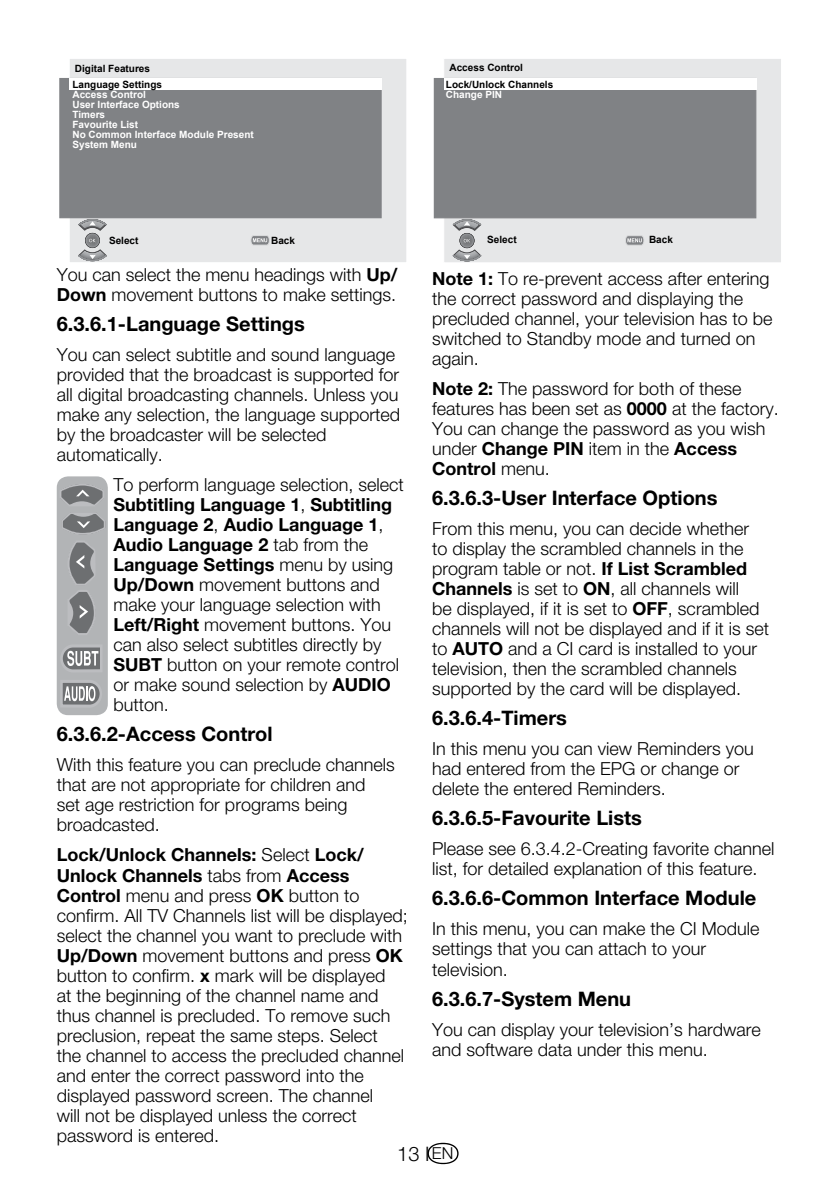
<style>
.page{position:relative;width:840px;height:1191px;background:#fff}
.page>*{position:absolute;margin:0;border:0;box-sizing:border-box;transform-origin:0 0}
.t1{font:700 20px "Helvetica Neue";color:#000}
.t2{font:300 20px "Helvetica Neue";color:#000}
.t3{font:300 18px/20px "Helvetica Neue";color:#000}
.t4{font:700 10px/10px "Arial";color:#fff}
.t5{font:700 10px/15.8px "Arial";color:#000}
.s1{font-weight:700}
.s2{font-size:16.4px}
</style>
<div class="page">
<svg style="left:427px;top:1142px;width:31px;height:22px"></svg>
<div style="left:69px;top:58px;width:338px;height:205px;background:#e6e7e8;border:1px solid #fff"></div>
<div style="left:59px;top:78px;width:322px;height:140px;background:#808285;border:1px solid #808285"></div>
<svg style="left:78px;top:219px;width:28px;height:42px"></svg>
<svg style="left:251px;top:235px;width:19px;height:10px"></svg>
<div style="left:69px;top:78px;width:312px;height:12px;background:#fff"></div>
<div style="left:57px;top:476px;width:51px;height:239px;background:#b2b4b6;border-radius:11px"></div>
<svg style="left:63px;top:647px;width:37px;height:23px"></svg>
<svg style="left:62px;top:683px;width:38px;height:22px"></svg>
<svg style="left:61px;top:485px;width:42px;height:20px"></svg>
<svg style="left:63px;top:514px;width:41px;height:119px"></svg>
<div style="left:443px;top:58px;width:338px;height:205px;background:#e6e7e8;border:1px solid #fff"></div>
<div style="left:433px;top:78px;width:323px;height:140px;background:#808285;border:1px solid #808285"></div>
<svg style="left:452px;top:219px;width:29px;height:42px"></svg>
<svg style="left:625px;top:235px;width:19px;height:11px"></svg>
<div style="left:443px;top:78px;width:312px;height:12px;background:#fff"></div>
<p class="t5" style="left:72px;top:61px;width:91px">Digital Features<br>Language Settings</p>
<p class="t4" style="left:72px;top:90px;width:183px">Access Control<br>User Interface Options<br>Timers<br>Favourite List<br>No Common Interface Module Present<br>System Menu</p>
<p class="t5" style="left:109px;top:233px;width:31px">Select</p>
<p class="t5" style="left:271px;top:233px;width:25px">Back</p>
<p class="t5" style="left:445px;top:60px;width:109px;line-height:16.6px;text-indent:4px">Access Control<br>Lock/Unlock Channels</p>
<p class="t4" style="left:445px;top:90px;width:58px">Change PIN</p>
<p class="t5" style="left:487px;top:232px;width:31px">Select</p>
<p class="t5" style="left:648px;top:232px;width:25px">Back</p>
<p class="t3" style="left:57px;top:264px;width:342px">You can select the menu headings with <span class="s1">Up/<br>Down</span> movement buttons to make settings.</p>
<p class="t1" style="left:57px;top:312px;width:249px">6.3.6.1-Language Settings</p>
<p class="t3" style="left:57px;top:344px;width:345px">You can select subtitle and sound language provided that the broadcast is supported for all digital broadcasting channels. Unless you make any selection, the language supported by the broadcaster will be selected automatically.</p>
<p class="t3" style="left:113px;top:474px;width:292px">To perform language selection, select<br><span class="s1">Subtitling Language 1</span>, <span class="s1">Subtitling<br>Language 2</span>, <span class="s1">Audio Language 1</span>,<br><span class="s1">Audio Language 2</span> tab from the<br><span class="s1">Language Settings</span> menu by using<br><span class="s1">Up/Down</span> movement buttons and make your language selection with<br><span class="s1">Left/Right</span> movement buttons. You can also select subtitles directly by<br><span class="s1">SUBT</span> button on your remote control or make sound selection by <span class="s1">AUDIO </span>button.</p>
<p class="t1" style="left:57px;top:722px;width:217px">6.3.6.2-Access Control</p>
<p class="t3" style="left:57px;top:754px;width:339px">With this feature you can preclude channels that are not appropriate for children and<br>set age restriction for programs being broadcasted.</p>
<p class="t3" style="left:57px;top:844px;width:352px"><span class="s1">Lock/Unlock Channels:</span> Select <span class="s1">Lock/ Unlock Channels</span> tabs from <span class="s1">Access Control</span> menu and press <span class="s1">OK</span> button to confirm. All TV Channels list will be displayed; select the channel you want to preclude with <span class="s1">Up/Down</span> movement buttons and press <span class="s1">OK </span>button to confirm. <span class="s1">x</span> mark will be displayed<br>at the beginning of the channel name and thus channel is precluded. To remove such preclusion, repeat the same steps. Select<br>the channel to access the precluded channel and enter the correct password into the displayed password screen. The channel<br>will not be displayed unless the correct password is entered.</p>
<p class="t3" style="left:432px;top:268px;width:342px"><span class="s1">Note 1:</span> To re-prevent access after entering the correct password and displaying the precluded channel, your television has to be switched to Standby mode and turned on again.</p>
<p class="t3" style="left:432px;top:378px;width:348px"><span class="s1">Note 2:</span> The password for both of these features has been set as <span class="s1">0000</span> at the factory.<br>You can change the password as you wish under <span class="s1">Change PIN</span> item in the <span class="s1">Access Control</span> menu.</p>
<p class="t1" style="left:432px;top:486px;width:287px">6.3.6.3-User Interface Options</p>
<p class="t3" style="left:432px;top:518px;width:338px">From this menu, you can decide whether<br>to display the scrambled channels in the program table or not. <span class="s1">If List Scrambled Channels</span> is set to <span class="s1">ON</span>, all channels will<br>be displayed, if it is set to <span class="s1">OFF</span>, scrambled channels will not be displayed and if it is set to <span class="s1">AUTO</span> and a CI card is installed to your television, then the scrambled channels supported by the card will be displayed.</p>
<p class="t1" style="left:432px;top:706px;width:136px">6.3.6.4-Timers</p>
<p class="t3" style="left:432px;top:738px;width:323px">In this menu you can view Reminders you had entered from the EPG or change or delete the entered Reminders.</p>
<p class="t1" style="left:432px;top:806px;width:211px">6.3.6.5-Favourite Lists</p>
<p class="t3" style="left:432px;top:838px;width:344px">Please see 6.3.4.2-Creating favorite channel list, for detailed explanation of this feature.</p>
<p class="t1" style="left:432px;top:886px;width:326px">6.3.6.6-Common Interface Module</p>
<p class="t3" style="left:432px;top:918px;width:329px">In this menu, you can make the CI Module settings that you can attach to your television.</p>
<p class="t1" style="left:432px;top:986px;width:200px">6.3.6.7-System Menu</p>
<p class="t3" style="left:432px;top:1018px;width:330px">You can display your television’s hardware and software data under this menu.</p>
<p class="t2" style="left:397px;top:1141px;width:58px">13 I<span class="s2">EN</span></p>
</div>
